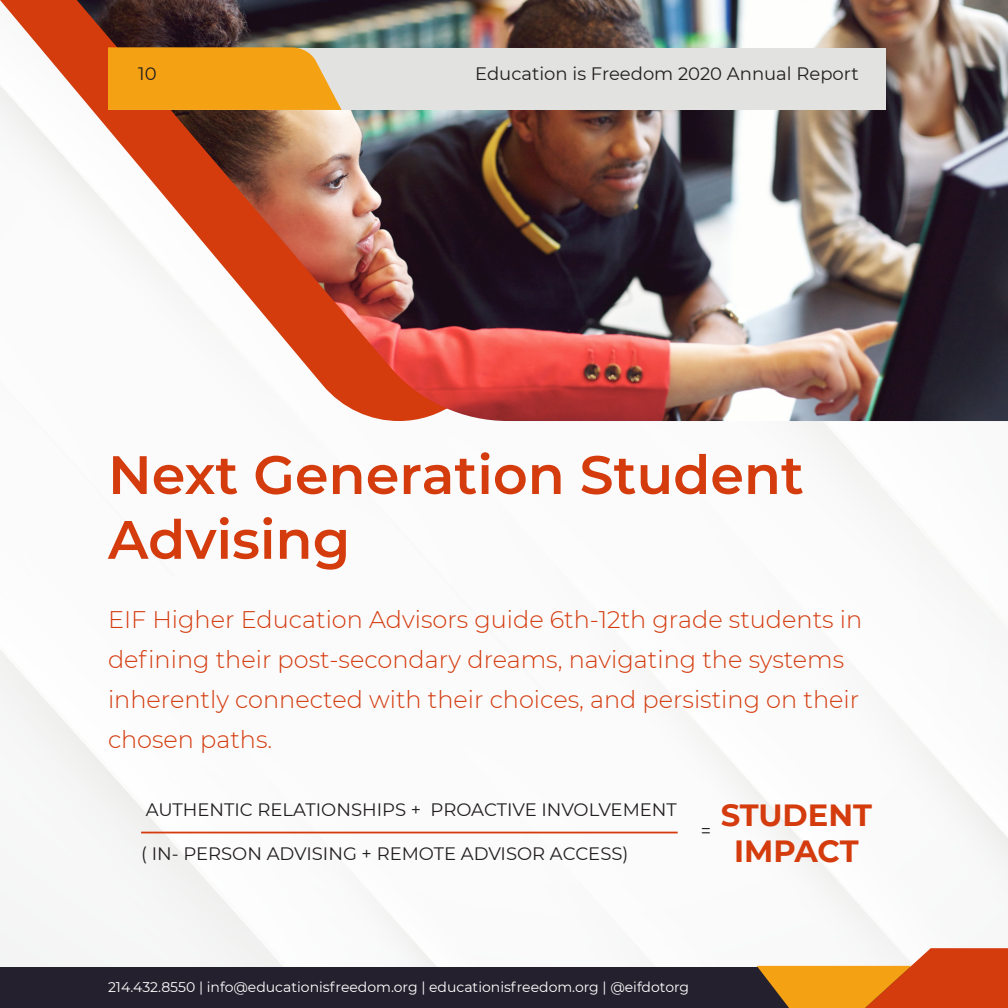
<style>
.page{position:relative;width:1008px;height:1008px;background:#fff}
.page>*{position:absolute;margin:0;border:0;box-sizing:border-box;transform-origin:0 0}
.t1{font:600 54px/64.8px "Montserrat";color:#d43b0d}
.t2{font:700 30.6px "Montserrat";color:#d43b0d}
.TEXT_BEGINING{font:300 24px/40px "Montserrat";color:#d43b0d}
.t3{font:18px "Montserrat";color:#231f20}
.t4{font:14px "Montserrat";color:#fff}
</style>
<div class="page">
<div style="left:0;top:650px;width:65px;height:125px;background:#f6f6f6"></div>
<div style="left:0;top:917px;width:65px;height:51px;background:#f4f5f5"></div>
<svg style="left:65px;top:723px;width:832px;height:245px"></svg>
<svg style="left:633px;top:421px;width:375px;height:510px"></svg>
<hr style="left:141px;top:832px;width:537px;height:1px;background:#d43b0d">
<svg style="left:0;top:0;width:77px;height:195px"></svg>
<img style="left:77px;top:0;width:931px;height:421px">
<div style="left:0;top:968px;width:1008px;height:40px;background:#24202d"></div>
<svg style="left:757px;top:948px;width:251px;height:60px"></svg>
<div style="left:108px;top:49px;width:778px;height:61px;background:#e2e2e1"></div>
<svg style="left:108px;top:47px;width:234px;height:63px;background:#f2a422"></svg>
<p class="t3" style="left:138px;top:61px;width:20px">10</p>
<p class="t3" style="left:475px;top:61px;width:385px">Education is Freedom 2020 Annual Report</p>
<p class="t1" style="left:108px;top:440px;width:697px">Next Generation Student<br>Advising</p>
<p class="TEXT_BEGINING" style="left:108px;top:599px;width:756px">EIF Higher Education Advisors guide 6th-12th grade students in defining their post-secondary dreams, navigating the systems inherently connected with their choices, and persisting on their chosen paths.</p>
<p class="t3" style="left:146px;top:797px;width:533px">AUTHENTIC RELATIONSHIPS + PROACTIVE INVOLVEMENT</p>
<p class="t3" style="left:141px;top:841px;width:489px">( IN- PERSON ADVISING + REMOTE ADVISOR ACCESS)</p>
<p class="t3" style="left:701px;top:818px;width:12px">=</p>
<p class="t2" style="left:721px;top:793px;width:153px">STUDENT</p>
<p class="t2" style="left:734px;top:830px;width:126px">IMPACT</p>
<p class="t4" style="left:108px;top:977px;width:583px">214.432.8550 | info@educationisfreedom.org | educationisfreedom.org | @eifdotorg</p>
</div>
